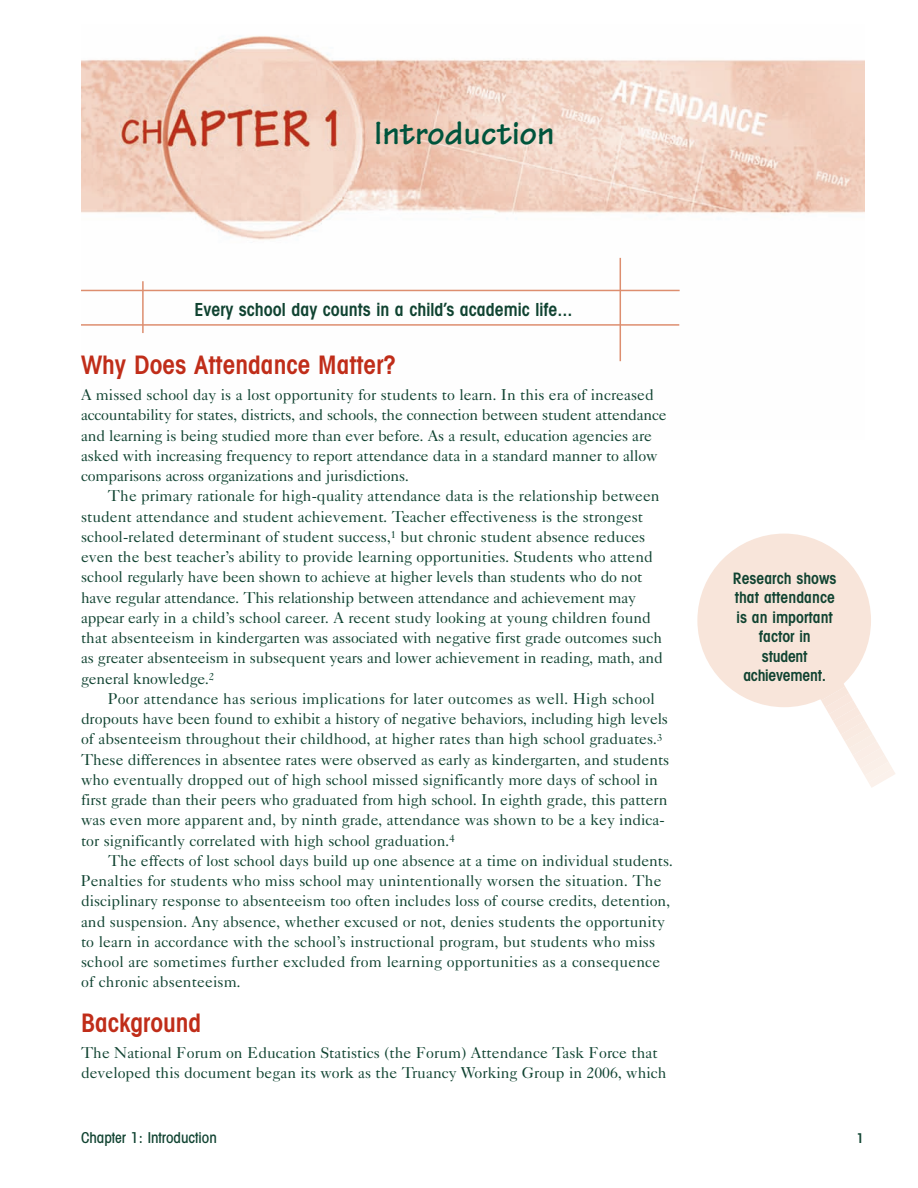
<style>
.page{position:relative;width:918px;height:1188px;background:#fff}
.page>*{position:absolute;margin:0;border:0;box-sizing:border-box;transform-origin:0 0}
.t1{font:700 34.5px "Tekton";color:#00543c}
.t2{font:600 condensed 25.5px "Avant Garde";color:#c02d19}
.t3{font:600 condensed 18px "Avant Garde";color:#104331}
.t4{font:15.75px/20.2px "Caslon Five Forty";color:#104331}
.t5{font:600 condensed 15.75px/19.5px "Avant Garde";color:#104331;text-align:center}
.t6{font:500 condensed 15px "Avant Garde";color:#104331}
.t7{font:600 condensed 13.5px "Avant Garde";color:#104331}
</style>
<div class="page">
<img style="left:81px;top:36px;width:783px;height:326px">
<hr style="left:81px;top:290px;width:599px;height:1px;background:#dd8e6f">
<hr style="left:142px;top:281px;width:2px;height:52px;background:#dd8e6f">
<hr style="left:620px;top:258px;width:1px;height:103px;background:#dd8e6f">
<hr style="left:81px;top:324px;width:598px;height:2px;background:#dd8e6f">
<svg style="left:819px;top:684px;width:76px;height:104px"></svg>
<div style="left:697px;top:534px;width:174px;height:173px;background:#f8e5da;border-radius:50%"></div>
<p class="t1" style="left:374px;top:121px;width:182px">Introduction</p>
<p class="t3" style="left:195px;top:303px;width:379px">Every school day counts in a child’s academic life...</p>
<p class="t2" style="left:81px;top:356px;width:317px">Why Does Attendance Matter?</p>
<p class="t4" style="left:81px;top:386px;width:587px">A missed school day is a lost opportunity for students to learn. In this era of increased accountability for states, districts, and schools, the connection between student attendance and learning is being studied more than ever before. As a result, education agencies are asked with increasing frequency to report attendance data in a standard manner to allow comparisons across organizations and jurisdictions.</p>
<p class="t4" style="left:81px;top:487px;width:583px;text-indent:27px">The primary rationale for high-quality attendance data is the relationship between student attendance and student achievement. Teacher effectiveness is the strongest school-related determinant of student success,<sup>1</sup> but chronic student absence reduces even the best teacher’s ability to provide learning opportunities. Students who attend school regularly have been shown to achieve at higher levels than students who do not have regular attendance. This relationship between attendance and achievement may appear early in a child’s school career. A recent study looking at young children found that absenteeism in kindergarten was associated with negative first grade outcomes such as greater absenteeism in subsequent years and lower achievement in reading, math, and general knowledge.<sup>2</sup></p>
<p class="t4" style="left:81px;top:690px;width:590px;text-indent:27px">Poor attendance has serious implications for later outcomes as well. High school dropouts have been found to exhibit a history of negative behaviors, including high levels of absenteeism throughout their childhood, at higher rates than high school graduates.<sup>3<br></sup>These differences in absentee rates were observed as early as kindergarten, and students who eventually dropped out of high school missed significantly more days of school in first grade than their peers who graduated from high school. In eighth grade, this pattern was even more apparent and, by ninth grade, attendance was shown to be a key indica&shy;tor significantly correlated with high school graduation.<sup>4</sup></p>
<p class="t4" style="left:81px;top:852px;width:594px;text-indent:27px">The effects of lost school days build up one absence at a time on individual students.<br>Penalties for students who miss school may unintentionally worsen the situation. The disciplinary response to absenteeism too often includes loss of course credits, detention, and suspension. Any absence, whether excused or not, denies students the opportunity to learn in accordance with the school’s instructional program, but students who miss school are sometimes further excluded from learning opportunities as a consequence of chronic absenteeism.</p>
<p class="t2" style="left:81px;top:1014px;width:122px">Background</p>
<p class="t4" style="left:81px;top:1044px;width:587px">The National Forum on Education Statistics (the Forum) Attendance Task Force that developed this document began its work as the Truancy Working Group in 2006, which</p>
<p class="t5" style="left:733px;top:570px;width:105px">Research shows that attendance is an important factor in<br>student achievement.</p>
<p class="t6" style="left:81px;top:1132px;width:137px">Chapter 1: Introduction</p>
<p class="t7" style="left:856px;top:1134px;width:9px">1</p>
</div>
